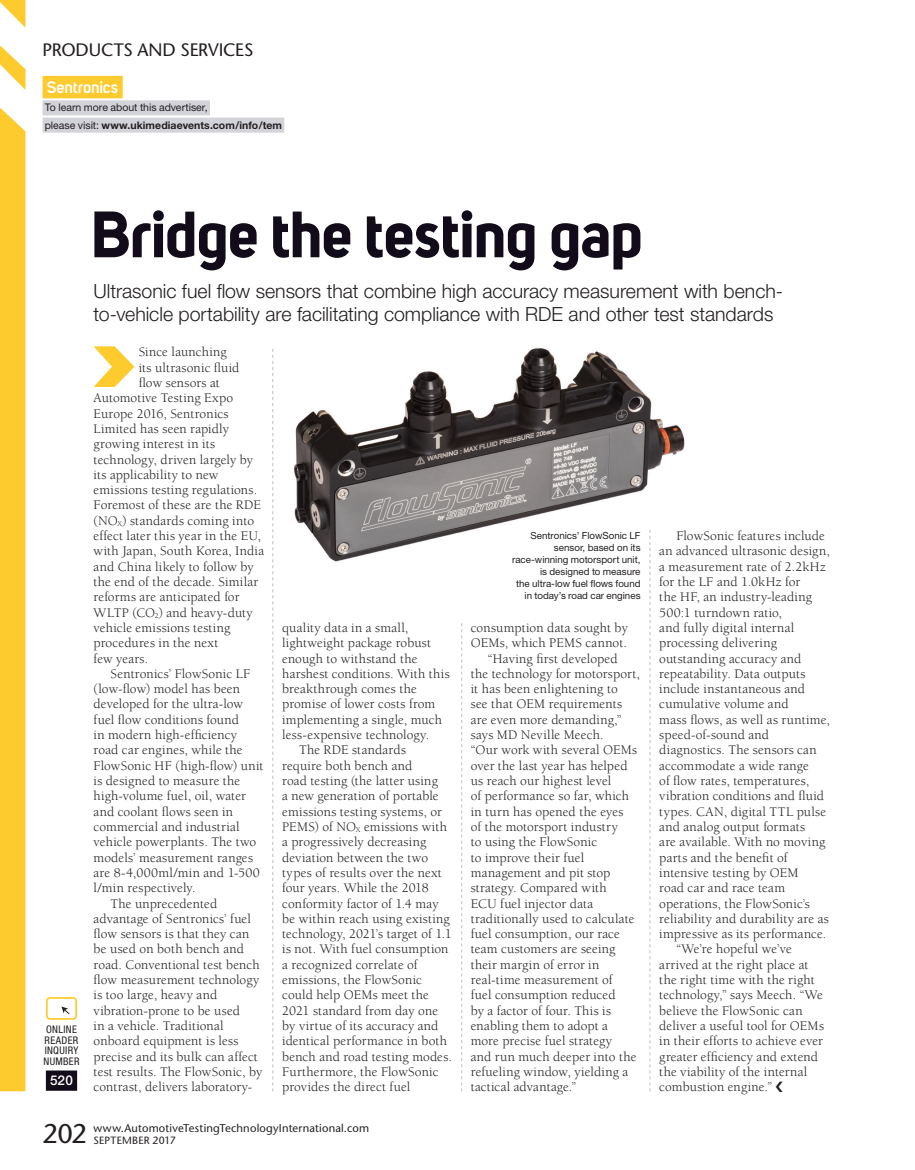
<style>
.page{position:relative;width:915px;height:1170px;background:#fff}
.page>*{position:absolute;margin:0;border:0;box-sizing:border-box;transform-origin:0 0}
.Headline{font:700 64.5px "Uni Sans";letter-spacing:-.02em;color:#120b19}
.Strapline{font:27px "Stone Sans";color:#231f20}
.Standfirst{font:300 19.5px/22.5px "Helvetica Neue";color:#231f20}
.t1{font:18px "Stone Sans";letter-spacing:-.01em;color:#231f20}
.Company{font:600 16.5px "Uni Sans";letter-spacing:-.01em;color:#fff}
.Body_copy{font:13.5px/15.3px "Berkeley";letter-spacing:.01em;color:#231f20}
.Body_copy_first{font:13.5px "Berkeley";letter-spacing:.01em;color:#231f20}
.Inquiry_number{font:500 13.5px "Helvetica Neue";color:#fff}
.folio_webaddress{font:11.25px "Stone Sans";letter-spacing:.015em;color:#231f20}
.contacts{font:700 10.5px "Helvetica Neue";letter-spacing:.005em;color:#231f20}
.contacts-2{font:10.5px "Helvetica Neue";color:#231f20}
.Inquiry_text{font:condensed 10.5px/10.5px "Helvetica Neue";letter-spacing:.03em;color:#231f20}
.folio_date{font:10.5px "Stone Sans";letter-spacing:.015em;color:#231f20}
.t2{font:9.75px/12px "Helvetica Neue";color:#231f20;text-align:right}
.s1{font-weight:400}
</style>
<div class="page">
<svg style="left:0;top:0;width:26px;height:1091px;background:#fecf42"></svg>
<div style="left:46px;top:996px;width:31px;height:23px;border:2px solid #fecb2f;border-radius:3px"></div>
<svg style="left:61px;top:1006px;width:8px;height:8px"></svg>
<img style="left:293px;top:348px;width:392px;height:214px">
<svg style="left:649px;top:530px;width:1px;height:561px"></svg>
<svg style="left:461px;top:623px;width:1px;height:468px"></svg>
<svg style="left:272px;top:349px;width:1px;height:742px"></svg>
<div style="left:43px;top:76px;width:80px;height:22px;background:#fecb2f"></div>
<div style="left:43px;top:100px;width:167px;height:15px;background:#d3d3da"></div>
<div style="left:43px;top:118px;width:241px;height:15px;background:#d3d3da"></div>
<div style="left:46px;top:1070px;width:31px;height:20px;background:#120b19"></div>
<svg style="left:94px;top:346px;width:40px;height:41px"></svg>
<h3 class="t1" style="left:43px;top:39px;width:212px">PRODUCTS AND SERVICES</h3>
<p class="Company" style="left:47px;top:78px;width:73px">Sentronics</p>
<p class="contacts-2" style="left:45px;top:101px;width:164px">To learn more about this advertiser,</p>
<p class="contacts" style="left:45px;top:118px;width:239px"><span class="s1">please visit:</span> www.ukimediaevents.com/info/tem</p>
<p class="Headline" style="left:90px;top:194px;width:554px">Bridge the testing gap</p>
<p class="Inquiry_text" style="left:43px;top:1024px;width:38px">ONLINE<br>READER<br>INQUIRY<br>NUMBER</p>
<p class="Inquiry_number" style="left:50px;top:1072px;width:24px">520</p>
<p class="Standfirst" style="left:94px;top:280px;width:690px">Ultrasonic fuel flow sensors that combine high accuracy measurement with bench&shy;to-vehicle portability are facilitating compliance with RDE and other test standards</p>
<p class="Body_copy_first" style="left:139px;top:345px;width:90px">Since launching</p>
<p class="Body_copy_first" style="left:139px;top:360px;width:102px">its ultrasonic fluid</p>
<p class="Body_copy_first" style="left:139px;top:375px;width:83px">flow sensors at</p>
<p class="Body_copy_first" style="left:94px;top:391px;width:141px">Automotive Testing Expo</p>
<p class="Body_copy_first" style="left:94px;top:406px;width:136px">Europe 2016, Sentronics</p>
<p class="Body_copy_first" style="left:94px;top:421px;width:137px">Limited has seen rapidly</p>
<p class="Body_copy_first" style="left:94px;top:437px;width:123px">growing interest in its</p>
<p class="Body_copy_first" style="left:94px;top:452px;width:161px">technology, driven largely by</p>
<p class="Body_copy_first" style="left:94px;top:467px;width:126px">its applicability to new</p>
<p class="Body_copy_first" style="left:94px;top:482px;width:165px">emissions testing regulations.</p>
<p class="Body_copy_first" style="left:94px;top:498px;width:169px">Foremost of these are the RDE</p>
<p class="Body_copy_first" style="left:94px;top:513px;width:162px">(NO<sub>X</sub>) standards coming into</p>
<p class="Body_copy_first" style="left:94px;top:528px;width:169px">effect later this year in the EU,</p>
<p class="Body_copy_first" style="left:94px;top:544px;width:172px">with Japan, South Korea, India</p>
<p class="Body_copy_first" style="left:94px;top:559px;width:162px">and China likely to follow by</p>
<p class="Body_copy_first" style="left:94px;top:574px;width:166px">the end of the decade. Similar</p>
<p class="Body_copy_first" style="left:94px;top:590px;width:147px">reforms are anticipated for</p>
<p class="Body_copy_first" style="left:94px;top:605px;width:161px">WLTP (CO<sub>2</sub>) and heavy-duty</p>
<p class="Body_copy_first" style="left:94px;top:620px;width:138px">vehicle emissions testing</p>
<p class="Body_copy_first" style="left:94px;top:635px;width:126px">procedures in the next</p>
<p class="Body_copy_first" style="left:94px;top:651px;width:56px">few years.</p>
<p class="Body_copy" style="left:94px;top:666px;width:171px;text-indent:17px">Sentronics’ FlowSonic LF (low-flow) model has been developed for the ultra-low fuel flow conditions found<br>in modern high-efficiency road car engines, while the<br>FlowSonic HF (high-flow) unit is designed to measure the high-volume fuel, oil, water and coolant flows seen in commercial and industrial vehicle powerplants. The two models’ measurement ranges are 8-4,000ml/min and 1-500 l/min respectively.</p>
<p class="Body_copy" style="left:94px;top:895px;width:170px;text-indent:17px">The unprecedented advantage of Sentronics’ fuel flow sensors is that they can be used on both bench and road. Conventional test bench flow measurement technology is too large, heavy and vibration-prone to be used<br>in a vehicle. Traditional onboard equipment is less precise and its bulk can affect test results. The FlowSonic, by contrast, delivers laboratory-</p>
<p class="Body_copy" style="left:282px;top:620px;width:169px">quality data in a small, lightweight package robust enough to withstand the harshest conditions. With this breakthrough comes the promise of lower costs from implementing a single, much less-expensive technology.</p>
<p class="Body_copy" style="left:282px;top:742px;width:171px;text-indent:17px">The RDE standards<br>require both bench and<br>road testing (the latter using<br>a new generation of portable emissions testing systems, or<br>PEMS) of NO<sub>X</sub> emissions with a progressively decreasing deviation between the two types of results over the next four years. While the 2018 conformity factor of 1.4 may be within reach using existing technology, 2021’s target of 1.1 is not. With fuel consumption a recognized correlate of emissions, the FlowSonic could help OEMs meet the<br>2021 standard from day one by virtue of its accuracy and identical performance in both bench and road testing modes.<br>Furthermore, the FlowSonic provides the direct fuel</p>
<p class="t2" style="left:512px;top:529px;width:130px">Sentronics’ FlowSonic LF sensor, based on its race-winning motorsport unit, is designed to measure<br>the ultra-low fuel flows found in today’s road car engines</p>
<p class="Body_copy" style="left:470px;top:620px;width:159px">consumption data sought by<br>OEMs, which PEMS cannot.</p>
<p class="Body_copy" style="left:470px;top:651px;width:171px;text-indent:17px">“Having first developed<br>the technology for motorsport, it has been enlightening to<br>see that OEM requirements are even more demanding,” says MD Neville Meech.<br>“Our work with several OEMs over the last year has helped us reach our highest level<br>of performance so far, which in turn has opened the eyes<br>of the motorsport industry<br>to using the FlowSonic<br>to improve their fuel management and pit stop strategy. Compared with<br>ECU fuel injector data traditionally used to calculate fuel consumption, our race team customers are seeing their margin of error in real-time measurement of<br>fuel consumption reduced<br>by a factor of four. This is enabling them to adopt a<br>more precise fuel strategy<br>and run much deeper into the refueling window, yielding a tactical advantage.”</p>
<p class="Body_copy" style="left:659px;top:528px;width:172px;text-indent:17px">FlowSonic features include an advanced ultrasonic design, a measurement rate of 2.2kHz for the LF and 1.0kHz for<br>the HF, an industry-leading<br>500:1 turndown ratio,<br>and fully digital internal processing delivering outstanding accuracy and repeatability. Data outputs include instantaneous and cumulative volume and<br>mass flows, as well as runtime, speed-of-sound and diagnostics. The sensors can accommodate a wide range<br>of flow rates, temperatures, vibration conditions and fluid types. CAN, digital TTL pulse and analog output formats<br>are available. With no moving parts and the benefit of intensive testing by OEM<br>road car and race team operations, the FlowSonic’s reliability and durability are as impressive as its performance.</p>
<p class="Body_copy" style="left:659px;top:941px;width:166px;text-indent:17px">“We’re hopeful we’ve arrived at the right place at the right time with the right technology,” says Meech. “We believe the FlowSonic can deliver a useful tool for OEMs in their efforts to achieve ever greater efficiency and extend the viability of the internal combustion engine.”</p>
<p class="folio_webaddress" style="left:94px;top:1120px;width:277px">www.AutomotiveTestingTechnologyInternational.com</p>
<p class="Strapline" style="left:43px;top:1117px;width:46px">202</p>
<p class="folio_date" style="left:94px;top:1133px;width:84px">SEPTEMBER 2017</p>
</div>
